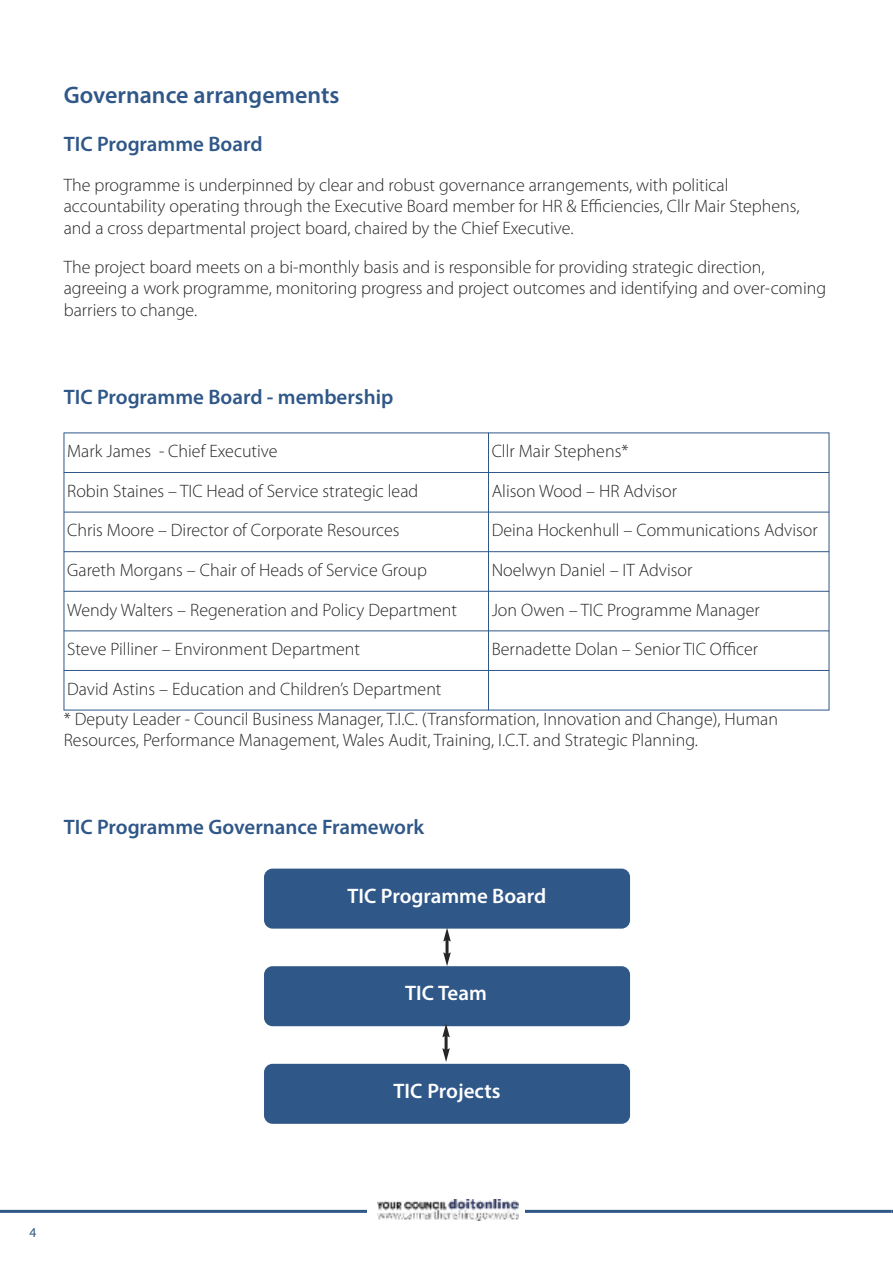
<style>
.page{position:relative;width:893px;height:1263px;background:#fff}
.page>*{position:absolute;margin:0;border:0;box-sizing:border-box;transform-origin:0 0}
.t1{font:600 24px "Myriad Pro";color:#2f5788}
.t2{font:600 21px "Myriad Pro";color:#2f5788}
.t3{font:600 21px "Myriad Pro";color:#fff}
.t4{font:300 18px/21.6px "Myriad Pro";color:#272526}
.t5{font:13.5px "Myriad Pro";color:#2f5788}
</style>
<div class="page">
<hr style="left:0;top:1210px;width:891px;height:3px;background:#2f5788">
<div style="left:367px;top:1187px;width:158px;height:49px;background:#fff"></div>
<img style="left:377px;top:1199px;width:142px;height:22px">
<hr style="left:64px;top:433px;width:1px;height:277px;background:#2f5788">
<hr style="left:488px;top:433px;width:1px;height:277px;background:#2f5788">
<hr style="left:829px;top:433px;width:1px;height:277px;background:#2f5788">
<hr style="left:64px;top:433px;width:765px;height:1px;background:#2f5788">
<hr style="left:64px;top:472px;width:765px;height:1px;background:#2f5788">
<hr style="left:64px;top:512px;width:765px;height:1px;background:#2f5788">
<hr style="left:64px;top:551px;width:765px;height:1px;background:#2f5788">
<hr style="left:64px;top:591px;width:765px;height:1px;background:#2f5788">
<hr style="left:64px;top:631px;width:765px;height:1px;background:#2f5788">
<hr style="left:64px;top:670px;width:765px;height:1px;background:#2f5788">
<hr style="left:64px;top:710px;width:765px;height:1px;background:#2f5788">
<div style="left:264px;top:869px;width:366px;height:60px;background:#2f5788;border-radius:9px"></div>
<div style="left:264px;top:966px;width:366px;height:60px;background:#2f5788;border-radius:9px"></div>
<div style="left:264px;top:1064px;width:366px;height:60px;background:#2f5788;border-radius:9px"></div>
<hr style="left:446px;top:939px;width:3px;height:16px;background:#272526">
<svg style="left:443px;top:928px;width:8px;height:13px"></svg>
<svg style="left:443px;top:952px;width:8px;height:14px"></svg>
<hr style="left:445px;top:1035px;width:3px;height:16px;background:#272526">
<svg style="left:442px;top:1024px;width:8px;height:13px"></svg>
<svg style="left:442px;top:1048px;width:8px;height:14px"></svg>
<h1 class="t1" style="left:64px;top:86px;width:277px">Governance arrangements</h1>
<p class="t2" style="left:64px;top:136px;width:200px">TIC Programme Board</p>
<p class="t4" style="left:64px;top:175px;width:737px">The programme is underpinned by clear and robust governance arrangements, with political accountability operating through the Executive Board member for HR &amp; Efficiencies, Cllr Mair Stephens, and a cross departmental project board, chaired by the Chief Executive.</p>
<p class="t4" style="left:64px;top:257px;width:764px">The project board meets on a bi-monthly basis and is responsible for providing strategic direction, agreeing a work programme, monitoring progress and project outcomes and identifying and over-coming barriers to change.</p>
<p class="t2" style="left:64px;top:389px;width:331px">TIC Programme Board - membership</p>
<p class="t4" style="left:67px;top:442px;width:212px">Mark James - Chief Executive</p>
<p class="t4" style="left:492px;top:442px;width:138px">Cllr Mair Stephens*</p>
<p class="t4" style="left:67px;top:481px;width:353px">Robin Staines – TIC Head of Service strategic lead</p>
<p class="t4" style="left:492px;top:481px;width:187px">Alison Wood – HR Advisor</p>
<p class="t4" style="left:67px;top:521px;width:334px">Chris Moore – Director of Corporate Resources</p>
<p class="t4" style="left:492px;top:521px;width:328px">Deina Hockenhull – Communications Advisor</p>
<p class="t4" style="left:67px;top:560px;width:361px">Gareth Morgans – Chair of Heads of Service Group</p>
<p class="t4" style="left:492px;top:560px;width:202px">Noelwyn Daniel – IT Advisor</p>
<p class="t4" style="left:67px;top:600px;width:391px">Wendy Walters – Regeneration and Policy Department</p>
<p class="t4" style="left:492px;top:600px;width:270px">Jon Owen – TIC Programme Manager</p>
<p class="t4" style="left:67px;top:640px;width:295px">Steve Pilliner – Environment Department</p>
<p class="t4" style="left:492px;top:640px;width:268px">Bernadette Dolan – Senior TIC Officer</p>
<p class="t4" style="left:67px;top:679px;width:376px">David Astins – Education and Children’s Department</p>
<p class="t4" style="left:64px;top:709px;width:716px">* Deputy Leader - Council Business Manager, T.I.C. (Transformation, Innovation and Change), Human<br>Resources, Performance Management, Wales Audit, Training, I.C.T. and Strategic Planning.</p>
<p class="t2" style="left:64px;top:819px;width:362px">TIC Programme Governance Framework</p>
<p class="t3" style="left:348px;top:888px;width:200px">TIC Programme Board</p>
<p class="t3" style="left:405px;top:985px;width:83px">TIC Team</p>
<p class="t3" style="left:394px;top:1083px;width:108px">TIC Projects</p>
<p class="t5" style="left:29px;top:1227px;width:8px">4</p>
</div>
